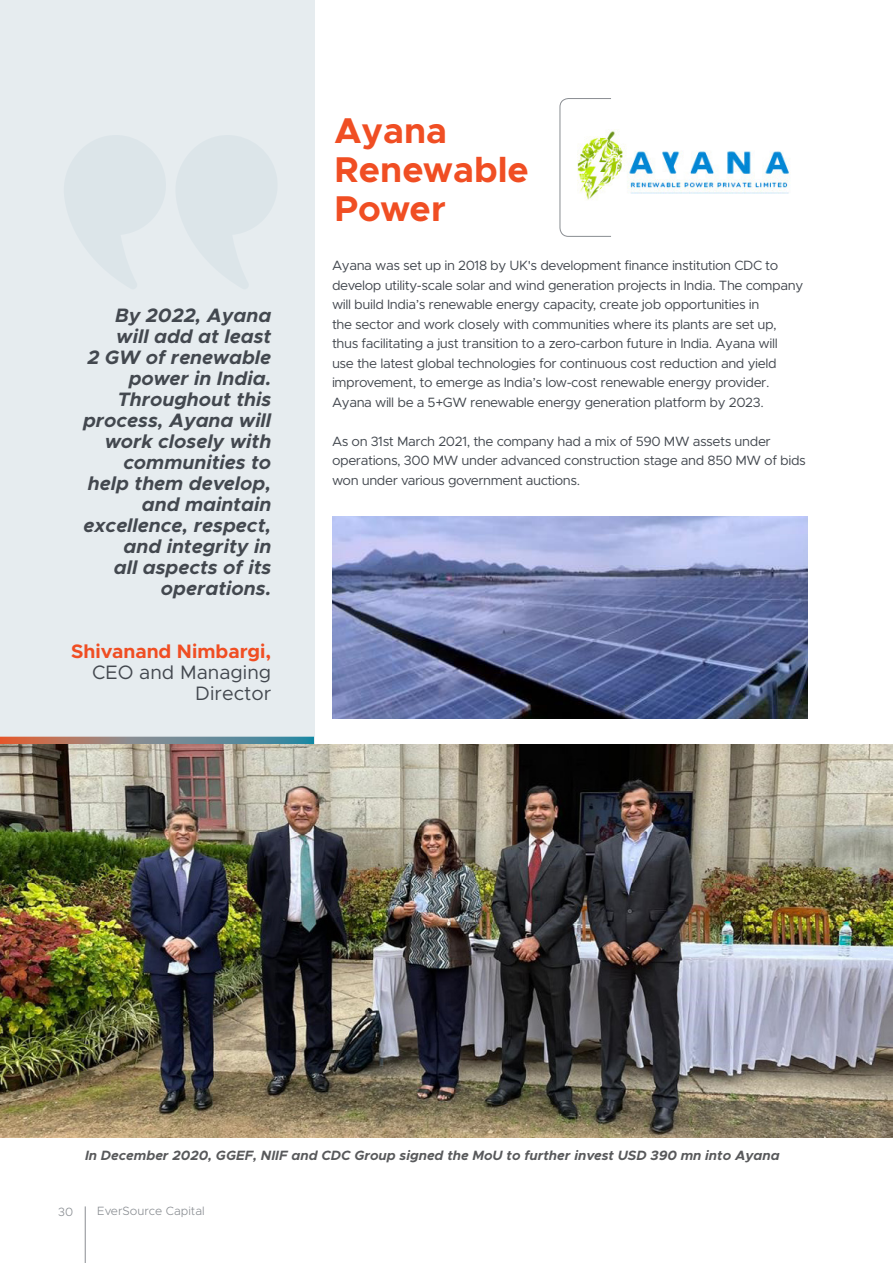
<style>
.page{position:relative;width:893px;height:1263px;background:#fff}
.page>*{position:absolute;margin:0;border:0;box-sizing:border-box;transform-origin:0 0}
.t1{font:700 36px/39px "Metropolis";color:#f04e23}
.t2{font:italic 700 19.5px/21px "Metropolis";color:#43484f;text-align:right}
.t3{font:19.5px/21px "Metropolis";color:#43484f;text-align:right}
.t4{font:700 19.5px "Metropolis";color:#f04e23}
.t5{font:13.5px/19.5px "Metropolis";letter-spacing:-.03em;color:#43484f}
.t6{font:italic 700 13.5px "Metropolis";color:#58595b}
.t7{font:300 12px "Metropolis";color:#898d92}
</style>
<div class="page">
<hr style="left:85px;top:1206px;width:1px;height:57px;background:#898d92">
<div style="left:0;top:0;width:314px;height:870px;background:#e6ecef"></div>
<svg style="left:0;top:737px;width:314px;height:7px;background:#828181"></svg>
<img style="left:611px;top:129px;width:178px;height:65px">
<svg style="left:560px;top:98px;width:51px;height:139px"></svg>
<img style="left:0;top:744px;width:893px;height:394px">
<img style="left:332px;top:517px;width:476px;height:202px">
<h2 class="t2" style="left:83px;top:304px;width:190px">By 2022, Ayana will add at least<br>2 GW of renewable power in India.<br>Throughout this process, Ayana will work closely with communities to help them develop, and maintain excellence, respect, and integrity in<br>all aspects of its operations.</h2>
<h2 class="t4" style="left:71px;top:639px;width:202px">Shivanand Nimbargi,</h2>
<h2 class="t3" style="left:92px;top:661px;width:180px">CEO and Managing<br>Director</h2>
<h1 class="t1" style="left:334px;top:111px;width:196px">Ayana<br>Renewable<br>Power</h1>
<p class="t5" style="left:332px;top:256px;width:473px">Ayana was set up in 2018 by UK's development finance institution CDC to develop utility-scale solar and wind generation projects in India. The company will build India’s renewable energy capacity, create job opportunities in<br>the sector and work closely with communities where its plants are set up, thus facilitating a just transition to a zero-carbon future in India. Ayana will<br>use the latest global technologies for continuous cost reduction and yield improvement, to emerge as India’s low-cost renewable energy provider.<br>Ayana will be a 5+GW renewable energy generation platform by 2023.</p>
<p class="t5" style="left:332px;top:431px;width:475px">As on 31st March 2021, the company had a mix of 590 MW assets under operations, 300 MW under advanced construction stage and 850 MW of bids won under various government auctions.</p>
<p class="t6" style="left:85px;top:1147px;width:696px">In December 2020, GGEF, NIIF and CDC Group signed the MoU to further invest USD 390 mn into Ayana</p>
<p class="t7" style="left:58px;top:1204px;width:16px">30</p>
<p class="t7" style="left:97px;top:1203px;width:109px">EverSource Capital</p>
</div>
